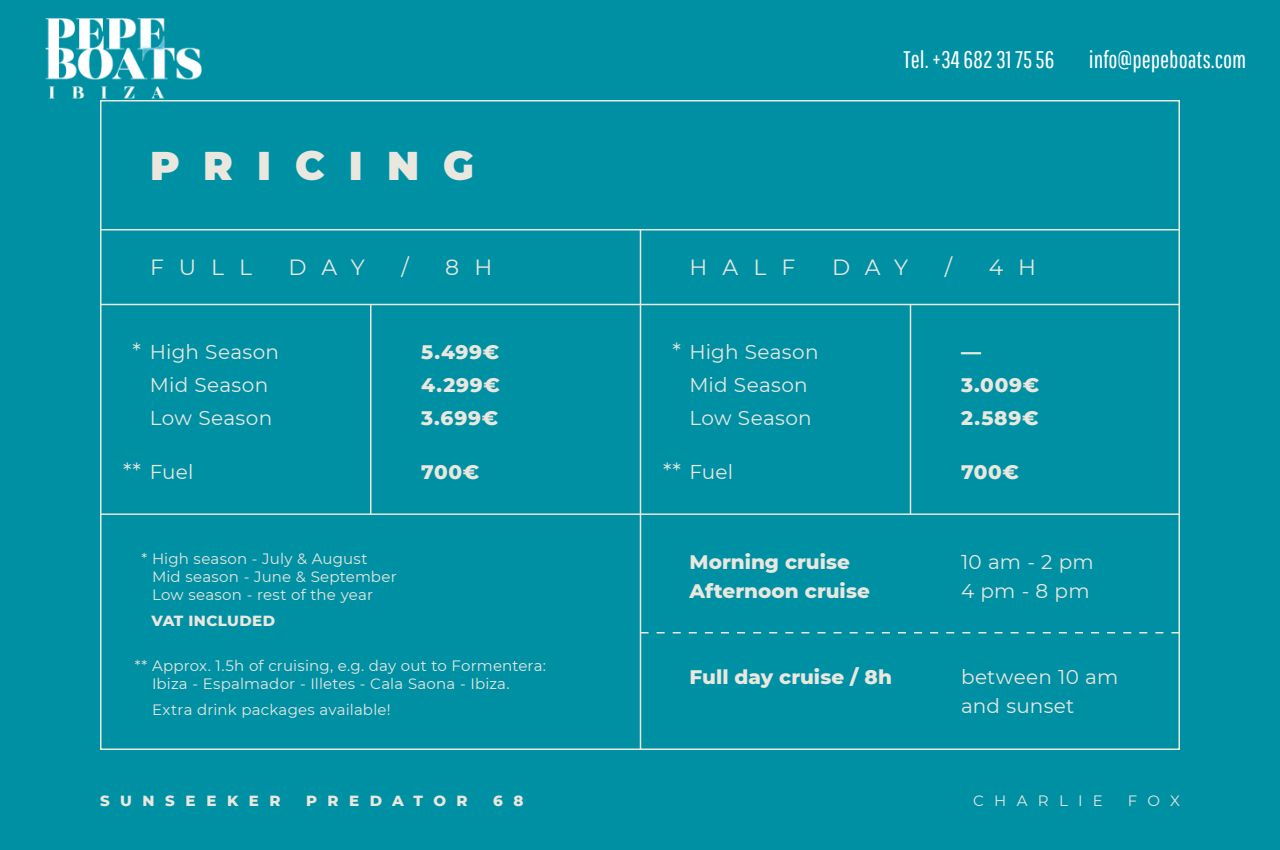
<style>
.page{position:relative;width:1280px;height:850px;background:#0090a4}
.page>*{position:absolute;margin:0;border:0;box-sizing:border-box;transform-origin:0 0}
.t1{font:900 40px "Montserrat";letter-spacing:.6em;color:#eae7df}
.t2{font:24px "Pathway Gothic One";color:#fff}
.t3{font:22px "Montserrat";letter-spacing:.675em;color:#eae7df}
.t4{font:20px/33px "Montserrat";letter-spacing:.01em;color:#eae7df}
.t5{font:800 20px/33px "Montserrat";letter-spacing:.005em;color:#eae7df}
.t6{font:15px/18px "Montserrat";letter-spacing:.01em;color:#eae7df}
.t7{font:800 15px "Montserrat";letter-spacing:.025em;color:#eae7df}
.t8{font:800 15px "Montserrat";letter-spacing:.69em;color:#eae7df}
.t9{font:800 15px "Montserrat";letter-spacing:.71em;color:#eae7df}
.t10{font:15px "Montserrat";letter-spacing:.69em;color:#eae7df}
.s1{font-size:22px}
.s2{font-weight:300;color:#0090a4}
.s3{color:#0090a4}
</style>
<div class="page">
<hr style="left:100px;top:513px;width:1080px;height:2px;background:#eae7df">
<hr style="left:100px;top:304px;width:1080px;height:1px;background:#eae7df">
<hr style="left:370px;top:305px;width:2px;height:210px;background:#eae7df">
<hr style="left:910px;top:305px;width:1px;height:210px;background:#eae7df">
<hr style="left:100px;top:229px;width:1080px;height:1px;background:#eae7df">
<hr style="left:640px;top:230px;width:1px;height:520px;background:#eae7df">
<svg style="left:641px;top:632px;width:539px;height:2px"></svg>
<img style="left:46px;top:18px;width:156px;height:85px">
<h1 class="t1" style="left:150px;top:135px;width:325px">PRICING</h1>
<h3 class="t3" style="left:150px;top:252px;width:104px">FULL</h3>
<h3 class="t3" style="left:289px;top:252px;width:78px">DAY</h3>
<h3 class="t3" style="left:401px;top:252px;width:9px">/</h3>
<h3 class="t3" style="left:445px;top:252px;width:49px">8 H</h3>
<h3 class="t4" style="left:133px;top:335px;width:148px"><span class="s1">*</span> High Season</h3>
<h3 class="t4" style="left:150px;top:368px;width:124px">Mid Season<br>Low Season</h3>
<h3 class="t4" style="left:123px;top:455px;width:72px"><span class="s1">**</span> Fuel</h3>
<h3 class="t5" style="left:421px;top:335px;width:80px;text-align:justify">5.499€ 4.299€ 3.699€</h3>
<h3 class="t5" style="left:421px;top:455px;width:60px">700€</h3>
<p class="t6" style="left:152px;top:550px;width:246px;text-indent:-10px">* High season - July &amp; August<br>Mid season - June &amp; September<br>Low season - rest of the year</p>
<p class="t7" style="left:135px;top:610px;width:142px"><span class="s2">**</span> VAT INCLUDED</p>
<p class="t6" style="left:152px;top:656px;width:395px;text-indent:-17px">** Approx. 1.5h of cruising, e.g. day out to Formentera:<br>Ibiza - Espalmador - Illetes - Cala Saona - Ibiza.</p>
<p class="t6" style="left:135px;top:700px;width:257px"><span class="s3">**</span> Extra drink packages available!</p>
<h2 class="t2" style="left:904px;top:45px;width:152px">Tel. +34 682 31 75 56</h2>
<h2 class="t2" style="left:1089px;top:45px;width:159px">info@pepeboats.com</h2>
<h3 class="t3" style="left:690px;top:252px;width:108px">HALF</h3>
<h3 class="t3" style="left:832px;top:252px;width:78px">DAY</h3>
<h3 class="t3" style="left:945px;top:252px;width:9px">/</h3>
<h3 class="t3" style="left:989px;top:252px;width:49px">4 H</h3>
<h3 class="t4" style="left:673px;top:335px;width:147px"><span class="s1">*</span> High Season</h3>
<h3 class="t4" style="left:690px;top:368px;width:124px">Mid Season<br>Low Season</h3>
<h3 class="t4" style="left:663px;top:455px;width:72px"><span class="s1">**</span> Fuel</h3>
<h3 class="t5" style="left:690px;top:547px;width:182px;line-height:29px">Morning cruise<br>Afternoon cruise</h3>
<h3 class="t5" style="left:690px;top:659px;width:204px">Full day cruise / 8h</h3>
<h3 class="t5" style="left:961px;top:335px;width:80px">—<br>3.009€<br>2.589€</h3>
<h3 class="t5" style="left:961px;top:455px;width:60px">700€</h3>
<h3 class="t4" style="left:961px;top:547px;width:134px;line-height:29px">10 am - 2 pm<br>4 pm - 8 pm</h3>
<h3 class="t4" style="left:961px;top:662px;width:159px;line-height:29px">between 10 am and sunset</h3>
<p class="t9" style="left:100px;top:789px;width:182px">SUNSEEKER</p>
<p class="t8" style="left:306px;top:789px;width:163px">PREDATOR</p>
<p class="t8" style="left:493px;top:789px;width:32px">6 8</p>
<p class="t10" style="left:973px;top:790px;width:131px">CHARLIE</p>
<p class="t6" style="left:1128px;top:791px;width:54px">FOX</p>
</div>
